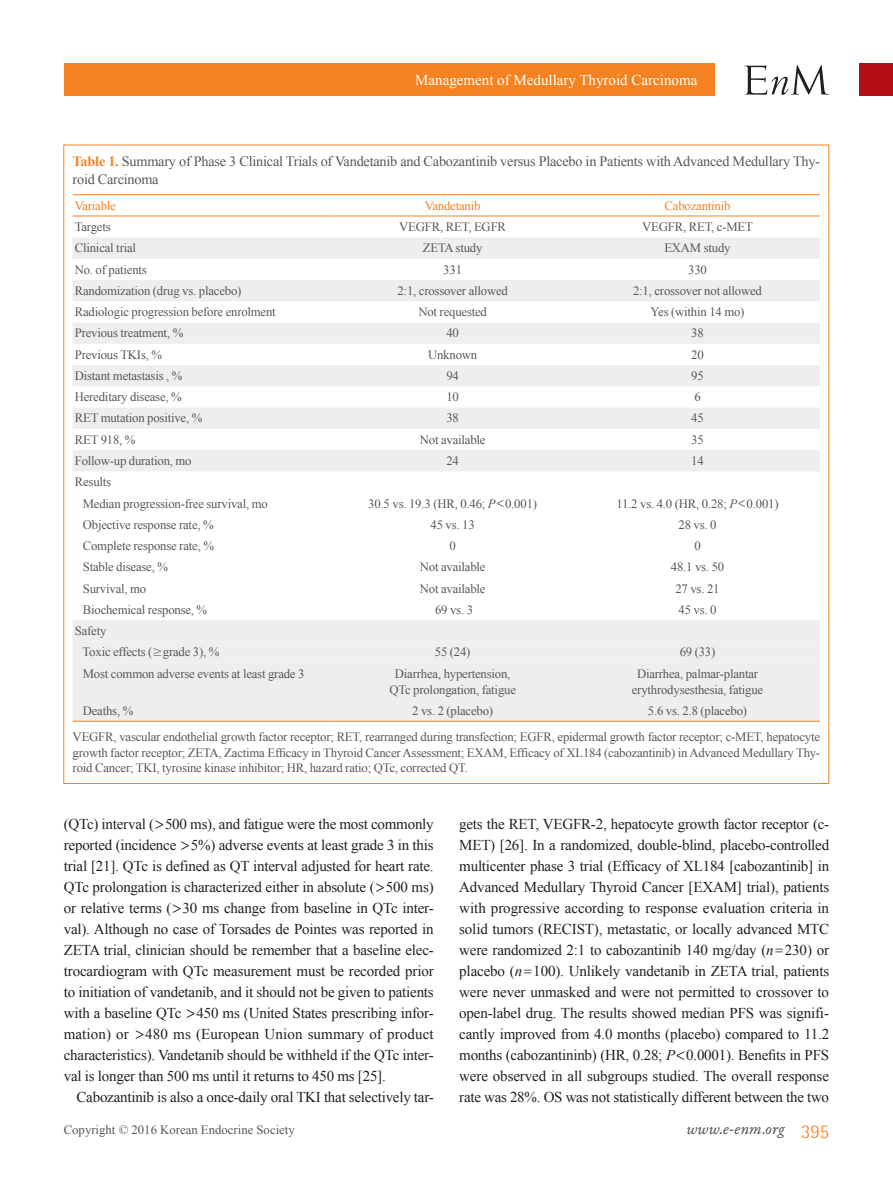
<style>
.page{position:relative;width:893px;height:1191px;background:#fff}
.page>*{position:absolute;margin:0;border:0;box-sizing:border-box;transform-origin:0 0}
.t1{font:16.5px "Garamond Premr Pro It Capt";color:#57585a}
.본문{font:15px/21px "Times New Roman";letter-spacing:-.015em;color:#231f20;text-align:justify}
.t2{font:15px "Times New Roman";color:#fff}
.표그림제목{font:14.25px/17.9px "Times New Roman";letter-spacing:-.015em;color:#57585a}
.표본문{font:12.75px/15.9px "Times New Roman";letter-spacing:-.015em;color:#57585a;text-align:justify}
.표머리글{font:12.75px "Times New Roman";letter-spacing:-.015em;color:#f58220}
.s1{font-weight:700;color:#f58220}
.s2{font-style:italic}
.s3{font-family:"Dotum"}
.s4{font-family:"Rotis Semi Sans Std";font-weight:300;font-size:19.5px;color:#f58220}
</style>
<div class="page">
<div style="left:859px;top:64px;width:34px;height:32px;background:#b50e16"></div>
<div style="left:64px;top:64px;width:650px;height:32px;background:#f58220"></div>
<svg style="left:744px;top:65px;width:85px;height:30px"></svg>
<svg style="left:73px;top:238px;width:747px;height:233px;fill:#eeeeef"></svg>
<div style="left:73px;top:620px;width:747px;height:21px;background:#eeeeef"></div>
<div style="left:73px;top:641px;width:747px;height:80px;background:#eeeeef"></div>
<hr style="left:73px;top:194px;width:257px;height:1px;background:#f58220">
<hr style="left:330px;top:194px;width:245px;height:1px;background:#f58220">
<hr style="left:575px;top:194px;width:245px;height:1px;background:#f58220">
<hr style="left:73px;top:216px;width:257px;height:1px;background:#f58220">
<hr style="left:330px;top:216px;width:245px;height:1px;background:#f58220">
<hr style="left:575px;top:216px;width:245px;height:1px;background:#f58220">
<hr style="left:73px;top:721px;width:257px;height:1px;background:#f58220">
<hr style="left:330px;top:721px;width:245px;height:1px;background:#f58220">
<hr style="left:575px;top:721px;width:245px;height:1px;background:#f58220">
<p class="t2" style="left:415px;top:70px;width:284px">Management of Medullary Thyroid Carcinoma</p>
<p class="표그림제목" style="left:73px;top:152px;width:749px"><span class="s1">Table 1.</span> Summary of Phase 3 Clinical Trials of Vandetanib and Cabozantinib versus Placebo in Patients with Advanced Medullary Thy&shy;roid Carcinoma</p>
<p class="표머리글" style="left:75px;top:197px;width:43px">Variable</p>
<p class="표머리글" style="left:425px;top:197px;width:57px">Vandetanib</p>
<p class="표머리글" style="left:665px;top:197px;width:67px">Cabozantinib</p>
<p class="표본문" style="left:75px;top:219px;width:37px">Targets</p>
<p class="표본문" style="left:399px;top:219px;width:108px">VEGFR, RET, EGFR</p>
<p class="표본문" style="left:642px;top:219px;width:112px">VEGFR, RET, c-MET</p>
<p class="표본문" style="left:75px;top:240px;width:63px">Clinical trial</p>
<p class="표본문" style="left:423px;top:240px;width:61px">ZETA study</p>
<p class="표본문" style="left:664px;top:240px;width:68px">EXAM study</p>
<p class="표본문" style="left:75px;top:261px;width:74px">No. of patients</p>
<p class="표본문" style="left:443px;top:261px;width:20px">331</p>
<p class="표본문" style="left:688px;top:261px;width:20px">330</p>
<p class="표본문" style="left:75px;top:282px;width:168px">Randomization (drug vs. placebo)</p>
<p class="표본문" style="left:397px;top:282px;width:112px">2:1, crossover allowed</p>
<p class="표본문" style="left:633px;top:282px;width:130px">2:1, crossover not allowed</p>
<p class="표본문" style="left:75px;top:304px;width:203px">Radiologic progression before enrolment</p>
<p class="표본문" style="left:418px;top:304px;width:70px">Not requested</p>
<p class="표본문" style="left:650px;top:304px;width:96px">Yes (within 14 mo)</p>
<p class="표본문" style="left:75px;top:325px;width:110px">Previous treatment, %</p>
<p class="표본문" style="left:446px;top:325px;width:14px">40</p>
<p class="표본문" style="left:691px;top:325px;width:14px">38</p>
<p class="표본문" style="left:75px;top:346px;width:89px">Previous TKIs, %</p>
<p class="표본문" style="left:428px;top:346px;width:51px">Unknown</p>
<p class="표본문" style="left:691px;top:346px;width:14px">20</p>
<p class="표본문" style="left:75px;top:367px;width:109px">Distant metastasis , %</p>
<p class="표본문" style="left:446px;top:367px;width:14px">94</p>
<p class="표본문" style="left:691px;top:367px;width:14px">95</p>
<p class="표본문" style="left:75px;top:389px;width:109px">Hereditary disease, %</p>
<p class="표본문" style="left:446px;top:389px;width:14px">10</p>
<p class="표본문" style="left:694px;top:389px;width:8px">6</p>
<p class="표본문" style="left:75px;top:410px;width:129px">RET mutation positive, %</p>
<p class="표본문" style="left:446px;top:410px;width:14px">38</p>
<p class="표본문" style="left:691px;top:410px;width:14px">45</p>
<p class="표본문" style="left:75px;top:431px;width:62px">RET 918, %</p>
<p class="표본문" style="left:420px;top:431px;width:67px">Not available</p>
<p class="표본문" style="left:691px;top:431px;width:14px">35</p>
<p class="표본문" style="left:75px;top:452px;width:118px">Follow-up duration, mo</p>
<p class="표본문" style="left:446px;top:452px;width:14px">24</p>
<p class="표본문" style="left:691px;top:452px;width:14px">14</p>
<p class="표본문" style="left:75px;top:474px;width:38px">Results</p>
<p class="표본문" style="left:83px;top:495px;width:186px">Median progression-free survival, mo</p>
<p class="표본문" style="left:368px;top:495px;width:170px">30.5 vs. 19.3 (HR, 0.46; <span class="s2">P</span><span class="s3">&lt;</span>0.001)</p>
<p class="표본문" style="left:616px;top:495px;width:164px">11.2 vs. 4.0 (HR, 0.28; <span class="s2">P</span><span class="s3">&lt;</span>0.001)</p>
<p class="표본문" style="left:83px;top:516px;width:132px">Objective response rate, %</p>
<p class="표본문" style="left:431px;top:516px;width:46px">45 vs. 13</p>
<p class="표본문" style="left:678px;top:516px;width:40px">28 vs. 0</p>
<p class="표본문" style="left:83px;top:537px;width:133px">Complete response rate, %</p>
<p class="표본문" style="left:449px;top:537px;width:8px">0</p>
<p class="표본문" style="left:694px;top:537px;width:8px">0</p>
<p class="표본문" style="left:83px;top:559px;width:87px">Stable disease, %</p>
<p class="표본문" style="left:420px;top:559px;width:67px">Not available</p>
<p class="표본문" style="left:671px;top:559px;width:55px">48.1 vs. 50</p>
<p class="표본문" style="left:83px;top:580px;width:65px">Survival, mo</p>
<p class="표본문" style="left:420px;top:580px;width:67px">Not available</p>
<p class="표본문" style="left:675px;top:580px;width:46px">27 vs. 21</p>
<p class="표본문" style="left:83px;top:601px;width:126px">Biochemical response, %</p>
<p class="표본문" style="left:435px;top:601px;width:40px">69 vs. 3</p>
<p class="표본문" style="left:678px;top:601px;width:40px">45 vs. 0</p>
<p class="표본문" style="left:75px;top:622px;width:33px">Safety</p>
<p class="표본문" style="left:83px;top:644px;width:138px">Toxic effects (<span class="s3">≥</span>grade 3), %</p>
<p class="표본문" style="left:435px;top:644px;width:37px">55 (24)</p>
<p class="표본문" style="left:680px;top:644px;width:37px">69 (33)</p>
<p class="표본문" style="left:83px;top:665px;width:223px">Most common adverse events at least grade 3</p>
<p class="표본문" style="left:395px;top:665px;width:117px">Diarrhea, hypertension,</p>
<p class="표본문" style="left:389px;top:681px;width:128px">QTc prolongation, fatigue</p>
<p class="표본문" style="left:637px;top:665px;width:123px">Diarrhea, palmar-plantar</p>
<p class="표본문" style="left:632px;top:681px;width:133px">erythrodysesthesia, fatigue</p>
<p class="표본문" style="left:83px;top:702px;width:52px">Deaths, %</p>
<p class="표본문" style="left:412px;top:702px;width:82px">2 vs. 2 (placebo)</p>
<p class="표본문" style="left:648px;top:702px;width:101px">5.6 vs. 2.8 (placebo)</p>
<p class="표본문" style="left:73px;top:728px;width:749px">VEGFR, vascular endothelial growth factor receptor; RET, rearranged during transfection; EGFR, epidermal growth factor receptor; c-MET, hepatocyte growth factor receptor; ZETA, Zactima Efficacy in Thyroid Cancer Assessment; EXAM, Efficacy of XL184 (cabozantinib) in Advanced Medullary Thy&shy;roid Cancer; TKI, tyrosine kinase inhibitor; HR, hazard ratio; QTc, corrected QT.</p>
<p class="본문" style="left:64px;top:813px;width:371px">(QTc) interval (<span class="s3">&gt;</span>500 ms), and fatigue were the most commonly reported (incidence <span class="s3">&gt;</span>5%) adverse events at least grade 3 in this trial [21]. QTc is defined as QT interval adjusted for heart rate.<br>QTc prolongation is characterized either in absolute (<span class="s3">&gt;</span>500 ms) or relative terms (<span class="s3">&gt;</span>30 ms change from baseline in QTc inter&shy;val). Although no case of Torsades de Pointes was reported in ZETA trial, clinician should be remember that a baseline elec&shy;trocardiogram with QTc measurement must be recorded prior to initiation of vandetanib, and it should not be given to patients with a baseline QTc <span class="s3">&gt;</span>450 ms (United States prescribing infor&shy;mation) or <span class="s3">&gt;</span>480 ms (European Union summary of product characteristics). Vandetanib should be withheld if the QTc inter&shy;val is longer than 500 ms until it returns to 450 ms [25].</p>
<p class="본문" style="left:77px;top:1086px;width:359px">Cabozantinib is also a once-daily oral TKI that selectively tar-</p>
<p class="본문" style="left:459px;top:813px;width:372px">gets the RET, VEGFR-2, hepatocyte growth factor receptor (c-MET) [26]. In a randomized, double-blind, placebo-controlled multicenter phase 3 trial (Efficacy of XL184 [cabozantinib] in Advanced Medullary Thyroid Cancer [EXAM] trial), patients with progressive according to response evaluation criteria in solid tumors (RECIST), metastatic, or locally advanced MTC were randomized 2:1 to cabozantinib 140 mg/day (<span class="s2">n</span><span class="s3">=</span>230) or placebo (<span class="s2">n</span><span class="s3">=</span>100). Unlikely vandetanib in ZETA trial, patients were never unmasked and were not permitted to crossover to open-label drug. The results showed median PFS was signifi&shy;cantly improved from 4.0 months (placebo) compared to 11.2 months (cabozantininb) (HR, 0.28; <span class="s2">P</span><span class="s3">&lt;</span>0.0001). Benefits in PFS were observed in all subgroups studied. The overall response rate was 28%. OS was not statistically different between the two</p>
<p class="표본문" style="left:64px;top:1121px;width:233px">Copyright © 2016 Korean Endocrine Society</p>
<p class="t1" style="left:686px;top:1118px;width:144px">www.e-enm.org <span class="s4">395</span></p>
</div>
